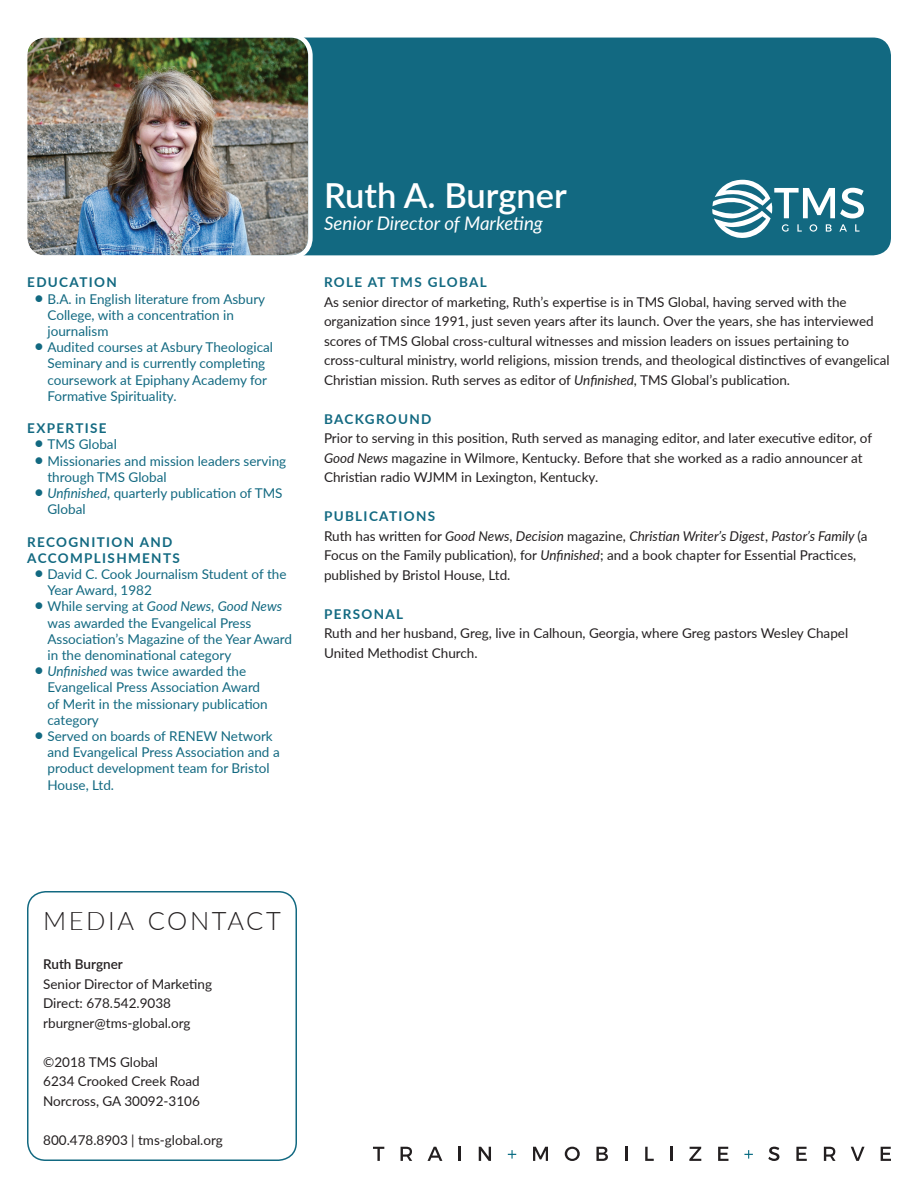
<style>
.page{position:relative;width:918px;height:1188px;background:#fff}
.page>*{position:absolute;margin:0;border:0;box-sizing:border-box;transform-origin:0 0}
.t1{font:600 34.5px "Lato";color:#fff}
.t2{font:300 25.5px "Lato";letter-spacing:.1em;color:#231f20}
.t3{font:italic 18.75px "Lato";color:#fff}
.t4{font:13.5px/19.5px "Lato";color:#231f20}
.t5{font:13.5px/16.2px "Lato";color:#126981}
.t6{font:700 13.5px/16.2px "Lato";letter-spacing:.1em;color:#126981}
.t7{font:600 13.5px "Lato";color:#231f20}
.s1{font-size:18px}
.s2{font-style:italic}
.s3{font-weight:700;color:#126981}
</style>
<div class="page">
<div style="left:27px;top:891px;width:270px;height:270px;border:2px solid #126981;border-radius:18px"></div>
<div style="left:162px;top:38px;width:729px;height:217px;background:#126981;border-radius:18px"></div>
<img style="left:28px;top:38px;width:280px;height:217px">
<div style="left:23px;top:33px;width:290px;height:227px;border:4px solid #fff;border-radius:20px"></div>
<svg style="left:373px;top:1147px;width:11px;height:14px"></svg>
<svg style="left:401px;top:1147px;width:11px;height:14px"></svg>
<svg style="left:428px;top:1147px;width:14px;height:14px"></svg>
<hr style="left:458px;top:1147px;width:3px;height:14px;background:#231f20">
<svg style="left:479px;top:1147px;width:12px;height:14px"></svg>
<svg style="left:508px;top:1150px;width:8px;height:9px"></svg>
<svg style="left:533px;top:1147px;width:15px;height:14px"></svg>
<svg style="left:565px;top:1147px;width:15px;height:14px"></svg>
<svg style="left:596px;top:1147px;width:12px;height:14px"></svg>
<svg style="left:625px;top:1147px;width:2px;height:14px"></svg>
<svg style="left:645px;top:1147px;width:9px;height:14px"></svg>
<hr style="left:670px;top:1147px;width:3px;height:14px;background:#231f20">
<svg style="left:689px;top:1147px;width:12px;height:14px"></svg>
<svg style="left:718px;top:1147px;width:10px;height:14px"></svg>
<svg style="left:744px;top:1150px;width:9px;height:9px"></svg>
<svg style="left:768px;top:1147px;width:11px;height:14px"></svg>
<svg style="left:796px;top:1147px;width:11px;height:14px"></svg>
<svg style="left:824px;top:1147px;width:12px;height:14px"></svg>
<svg style="left:851px;top:1147px;width:14px;height:14px"></svg>
<svg style="left:881px;top:1147px;width:10px;height:14px"></svg>
<svg style="left:712px;top:180px;width:152px;height:58px"></svg>
<p class="t6" style="left:27px;top:274px;width:91px">EDUCATION</p>
<p class="t5" style="left:47px;top:290px;width:219px;text-indent:-14px"><span class="s1">•</span> B.A. in English literature from Asbury<br>College, with a concentration in journalism</p>
<p class="t5" style="left:47px;top:339px;width:227px;text-indent:-14px"><span class="s1">•</span> Audited courses at Asbury Theological Seminary and is currently completing coursework at Epiphany Academy for Formative Spirituality.</p>
<p class="t6" style="left:27px;top:420px;width:81px">EXPERTISE</p>
<p class="t5" style="left:34px;top:436px;width:84px"><span class="s1">•</span> TMS Global</p>
<p class="t5" style="left:47px;top:452px;width:240px;text-indent:-14px"><span class="s1">•</span> Missionaries and mission leaders serving through TMS Global</p>
<p class="t5" style="left:47px;top:484px;width:237px;text-indent:-14px"><span class="s1">•</span> <span class="s2">Unfinished</span>, quarterly publication of TMS<br>Global</p>
<p class="t6" style="left:27px;top:533px;width:154px">RECOGNITION AND<br>ACCOMPLISHMENTS</p>
<p class="t5" style="left:47px;top:565px;width:241px;text-indent:-14px"><span class="s1">•</span> David C. Cook Journalism Student of the<br>Year Award, 1982</p>
<p class="t5" style="left:47px;top:598px;width:246px;text-indent:-14px"><span class="s1">•</span> While serving at <span class="s2">Good News</span>, <span class="s2">Good News </span>was awarded the Evangelical Press Association’s Magazine of the Year Award in the denominational category</p>
<p class="t5" style="left:47px;top:663px;width:222px;text-indent:-14px"><span class="s1">•</span> <span class="s2">Unfinished</span> was twice awarded the<br>Evangelical Press Association Award of Merit in the missionary publication category</p>
<p class="t5" style="left:47px;top:727px;width:234px;text-indent:-14px"><span class="s1">•</span> Served on boards of RENEW Network and Evangelical Press Association and a product development team for Bristol<br>House, Ltd.</p>
<h1 class="t1" style="left:324px;top:170px;width:244px">Ruth A. Burgner</h1>
<h3 class="t3" style="left:324px;top:210px;width:221px">Senior Director of Marketing</h3>
<p class="t6" style="left:324px;top:274px;width:165px">ROLE AT TMS GLOBAL</p>
<p class="t4" style="left:324px;top:292px;width:567px">As senior director of marketing, Ruth’s expertise is in TMS Global, having served with the organization since 1991, just seven years after its launch. Over the years, she has interviewed scores of TMS Global cross-cultural witnesses and mission leaders on issues pertaining to cross-cultural ministry, world religions, mission trends, and theological distinctives of evangelical Christian mission. Ruth serves as editor of <span class="s2">Unfinished</span>, TMS Global’s publication.</p>
<p class="t6" style="left:324px;top:410px;width:109px">BACKGROUND</p>
<p class="t4" style="left:324px;top:428px;width:550px">Prior to serving in this position, Ruth served as managing editor, and later executive editor, of<br><span class="s2">Good News</span> magazine in Wilmore, Kentucky. Before that she worked as a radio announcer at<br>Christian radio WJMM in Lexington, Kentucky.</p>
<p class="t4" style="left:324px;top:506px;width:545px"><span class="s3">PUBLICATIONS<br></span>Ruth has written for <span class="s2">Good News</span>, <span class="s2">Decision</span> magazine, <span class="s2">Christian Writer’s Digest</span>, <span class="s2">Pastor’s Family</span> (a Focus on the Family publication), for <span class="s2">Unfinished</span>; and a book chapter for Essential Practices, published by Bristol House, Ltd.</p>
<p class="t6" style="left:324px;top:605px;width:81px">PERSONAL</p>
<p class="t4" style="left:324px;top:623px;width:526px">Ruth and her husband, Greg, live in Calhoun, Georgia, where Greg pastors Wesley Chapel<br>United Methodist Church.</p>
<h2 class="t2" style="left:43px;top:904px;width:239px">MEDIA CONTACT</h2>
<p class="t7" style="left:43px;top:955px;width:81px">Ruth Burgner</p>
<p class="t4" style="left:43px;top:974px;width:170px">Senior Director of Marketing<br>Direct: 678.542.9038 rburgner@tms-global.org</p>
<p class="t4" style="left:43px;top:1052px;width:158px">©2018 TMS Global<br>6234 Crooked Creek Road<br>Norcross, GA 30092-3106</p>
<p class="t4" style="left:43px;top:1130px;width:181px">800.478.8903 | tms-global.org</p>
</div>
